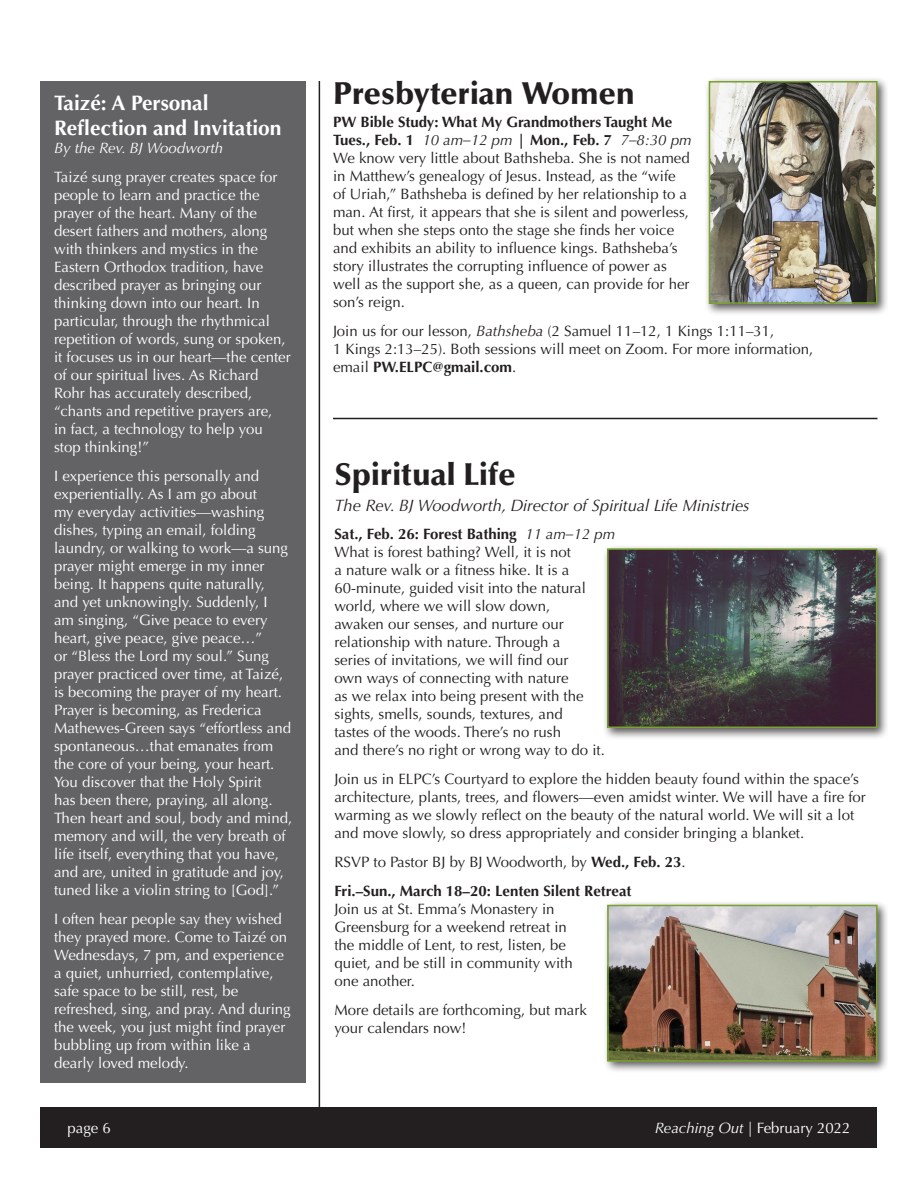
<style>
.page{position:relative;width:918px;height:1188px;background:#fff}
.page>*{position:absolute;margin:0;border:0;box-sizing:border-box;transform-origin:0 0}
.t1{font:900 31.5px "Optima LT Std";color:#231f20}
.t2{font:700 21px/25.5px "Optima LT Std";color:#fff}
.t3{font:italic 16.5px "Optima LT Std";color:#231f20}
.t4{font:15px/18px "Optima LT Std";color:#fff}
.t5{font:15px/18px "Optima LT Std";color:#231f20}
.t6{font:700 15px "Optima LT Std";color:#231f20}
.t7{font:italic 15px "Optima LT Std";color:#fff}
.s1{font-weight:400;font-style:italic}
.s2{font-style:italic}
.s3{font-weight:700}
</style>
<div class="page">
<hr style="left:333px;top:418px;width:544px;height:1px;background:#231f20">
<hr style="left:319px;top:81px;width:1px;height:1053px;background:#231f20">
<div style="left:40px;top:1107px;width:838px;height:41px;background:#231f20"></div>
<div style="left:40px;top:81px;width:266px;height:1001px;background:#636366"></div>
<div style="left:704px;top:77px;width:186px;height:239px;background:#231f20;opacity:.75"></div>
<img style="left:712px;top:84px;width:163px;height:217px">
<div style="left:709px;top:81px;width:169px;height:223px;border:2px solid #78a22d"></div>
<div style="left:603px;top:544px;width:286px;height:196px;background:#231f20;opacity:.75"></div>
<img style="left:610px;top:551px;width:264px;height:174px">
<div style="left:607px;top:548px;width:270px;height:180px;border:2px solid #78a22d"></div>
<div style="left:603px;top:900px;width:287px;height:174px;background:#231f20;opacity:.75"></div>
<img style="left:610px;top:908px;width:265px;height:151px">
<div style="left:607px;top:905px;width:271px;height:157px;border:2px solid #78a22d"></div>
<p class="t2" style="left:54px;top:90px;width:229px">Taizé: A Personal<br>Reflection and Invitation</p>
<p class="t7" style="left:54px;top:140px;width:171px">By the Rev. BJ Woodworth</p>
<p class="t4" style="left:54px;top:168px;width:238px">Taizé sung prayer creates space for people to learn and practice the prayer of the heart. Many of the desert fathers and mothers, along with thinkers and mystics in the<br>Eastern Orthodox tradition, have described prayer as bringing our thinking down into our heart. In particular, through the rhythmical repetition of words, sung or spoken, it focuses us in our heart—the center of our spiritual lives. As Richard<br>Rohr has accurately described, “chants and repetitive prayers are,<br>in fact, a technology to help you stop thinking!”</p>
<p class="t4" style="left:54px;top:467px;width:240px">I experience this personally and experientially. As I am go about<br>my everyday activities—washing dishes, typing an email, folding laundry, or walking to work—a sung prayer might emerge in my inner being. It happens quite naturally, and yet unknowingly. Suddenly, I<br>am singing, “Give peace to every heart, give peace, give peace…”<br>or “Bless the Lord my soul.” Sung prayer practiced over time, at Taizé, is becoming the prayer of my heart.<br>Prayer is becoming, as Frederica Mathewes-Green says “effortless and spontaneous…that emanates from the core of your being, your heart.<br>You discover that the Holy Spirit<br>has been there, praying, all along.<br>Then heart and soul, body and mind, memory and will, the very breath of life itself, everything that you have, and are, united in gratitude and joy, tuned like a violin string to [God].”</p>
<p class="t4" style="left:54px;top:910px;width:238px">I often hear people say they wished they prayed more. Come to Taizé on<br>Wednesdays, 7 pm, and experience a quiet, unhurried, contemplative, safe space to be still, rest, be refreshed, sing, and pray. And during the week, you just might find prayer bubbling up from within like a dearly loved melody.</p>
<p class="t1" style="left:333px;top:75px;width:304px">Presbyterian Women</p>
<p class="t6" style="left:333px;top:114px;width:341px">PW Bible Study: What My Grandmothers Taught Me</p>
<p class="t6" style="left:333px;top:132px;width:360px">Tues., Feb. 1 <span class="s1">10 am–12 pm</span> | Mon., Feb. 7 <span class="s1">7–8:30 pm</span></p>
<p class="t5" style="left:333px;top:150px;width:358px">We know very little about Bathsheba. She is not named in Matthew’s genealogy of Jesus. Instead, as the “wife of Uriah,” Bathsheba is defined by her relationship to a man. At first, it appears that she is silent and powerless, but when she steps onto the stage she finds her voice and exhibits an ability to influence kings. Bathsheba’s story illustrates the corrupting influence of power as well as the support she, as a queen, can provide for her son’s reign.</p>
<p class="t5" style="left:333px;top:322px;width:482px">Join us for our lesson, <span class="s2">Bathsheba</span> (2 Samuel 11–12, 1 Kings 1:11–31,<br>1 Kings 2:13–25). Both sessions will meet on Zoom. For more information, email <span class="s3">PW.ELPC@gmail.com</span>.</p>
<p class="t1" style="left:334px;top:456px;width:183px">Spiritual Life</p>
<p class="t3" style="left:334px;top:495px;width:417px">The Rev. BJ Woodworth, Director of Spiritual Life Ministries</p>
<p class="t6" style="left:334px;top:526px;width:283px">Sat., Feb. 26: Forest Bathing <span class="s1">11 am–12 pm</span></p>
<p class="t5" style="left:334px;top:544px;width:272px">What is forest bathing? Well, it is not<br>a nature walk or a fitness hike. It is a 60-minute, guided visit into the natural world, where we will slow down,<br>awaken our senses, and nurture our relationship with nature. Through a<br>series of invitations, we will find our<br>own ways of connecting with nature<br>as we relax into being present with the sights, smells, sounds, textures, and<br>tastes of the woods. There’s no rush<br>and there’s no right or wrong way to do it.</p>
<p class="t5" style="left:334px;top:770px;width:533px">Join us in ELPC’s Courtyard to explore the hidden beauty found within the space’s architecture, plants, trees, and flowers—even amidst winter. We will have a fire for warming as we slowly reflect on the beauty of the natural world. We will sit a lot and move slowly, so dress appropriately and consider bringing a blanket.</p>
<p class="t5" style="left:334px;top:853px;width:353px">RSVP to Pastor BJ by BJ Woodworth, by <span class="s3">Wed., Feb. 23</span>.</p>
<p class="t6" style="left:334px;top:882px;width:299px">Fri.–Sun., March 18–20: Lenten Silent Retreat</p>
<p class="t5" style="left:334px;top:900px;width:240px">Join us at St. Emma’s Monastery in<br>Greensburg for a weekend retreat in the middle of Lent, to rest, listen, be quiet, and be still in community with one another.</p>
<p class="t5" style="left:334px;top:1001px;width:254px">More details are forthcoming, but mark your calendars now!</p>
<p class="t4" style="left:68px;top:1119px;width:45px">page 6</p>
<p class="t4" style="left:655px;top:1119px;width:197px"><span class="s2">Reaching Out</span> | February 2022</p>
</div>
